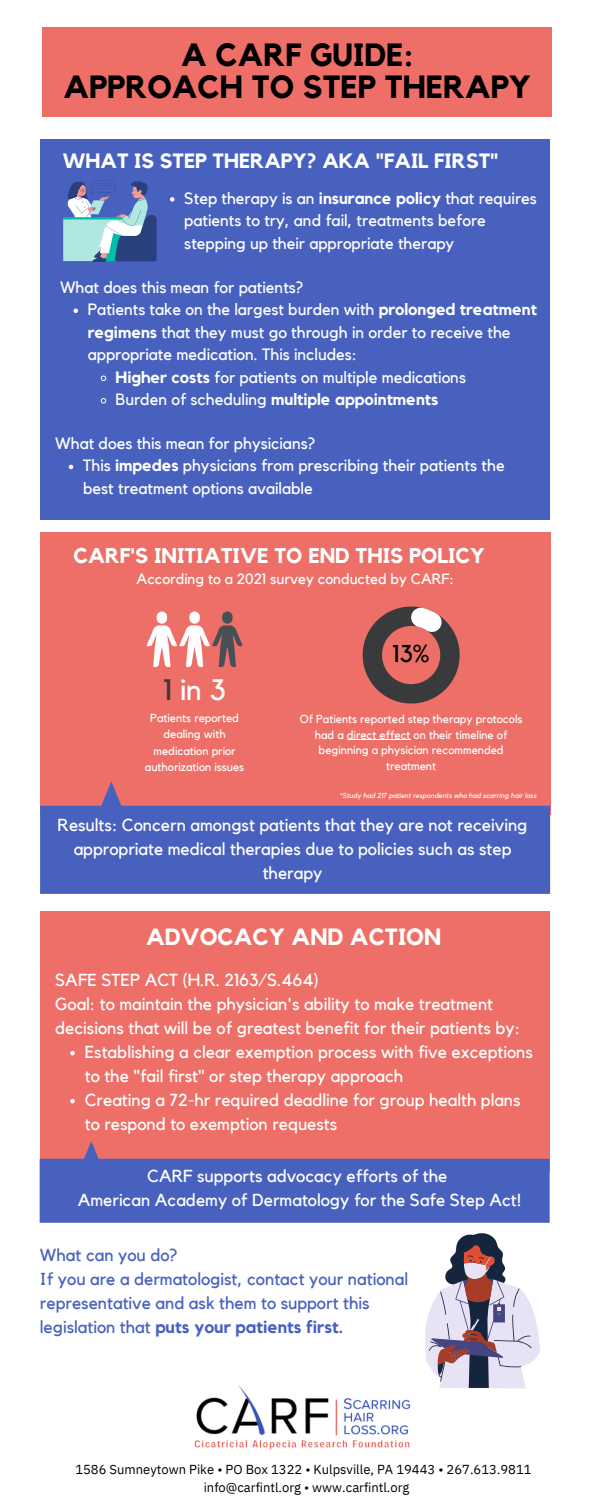
<style>
.page{position:relative;width:600px;height:1500px;background:#fff}
.page>*{position:absolute;margin:0;border:0;box-sizing:border-box;transform-origin:0 0}
.t1{font:700 32px "Kollektif";color:#000}
.t2{font:29.5px "Kollektif";color:#fff}
.t3{font:24.2px "Kollektif";color:#000}
.t4{font:700 23.4px "Kollektif";color:#fff}
.t5{font:700 21.2px "Kollektif";color:#fff}
.t6{font:700 20.6px "Kollektif";color:#fff}
.t7{font:17.4px/24.3px "Kollektif";color:#fff;text-align:center}
.t8{font:17.3px/24px "Kollektif";color:#fff}
.t9{font:17.3px/24px "Kollektif";color:#4861bf}
.t10{font:16.3px/22.5px "Kollektif";color:#fff}
.t11{font:700 16.3px "Kollektif";color:#fff}
.t12{font:14.8px "Kollektif";color:#fff}
.t13{font:13px/18px "IBM Plex Sans";color:#000;text-align:center}
.t14{font:11.7px/16.3px "Kollektif";color:#fff;text-align:center}
.t15{font:11.6px/15.8px "Kollektif";color:#fff;text-align:center}
.t16{font:italic 7.2px "Kollektif";color:#fff}
.s1{font-weight:700}
.s2{font-weight:400}
.s3{color:#393a3b}
</style>
<div class="page">
<div style="left:42px;top:27px;width:510px;height:90px;background:#ed6f67"></div>
<div style="left:40px;top:139px;width:510px;height:381px;background:#4861bf"></div>
<div style="left:40px;top:911px;width:510px;height:261px;background:#ed6f67"></div>
<div style="left:40px;top:532px;width:510px;height:283px;background:#ed6f67"></div>
<svg style="left:40px;top:781px;width:510px;height:113px;fill:#4861bf"></svg>
<img style="left:194px;top:1385px;width:217px;height:65px">
<svg style="left:147px;top:612px;width:96px;height:55px"></svg>
<svg style="left:363px;top:607px;width:97px;height:97px"></svg>
<svg style="left:40px;top:1141px;width:510px;height:82px;fill:#4861bf"></svg>
<svg style="left:425px;top:1233px;width:115px;height:156px"></svg>
<svg style="left:63px;top:180px;width:94px;height:82px"></svg>
<svg style="left:170px;top:197px;width:5px;height:5px"></svg>
<svg style="left:74px;top:309px;width:4px;height:4px"></svg>
<svg style="left:100px;top:375px;width:7px;height:6px"></svg>
<svg style="left:100px;top:398px;width:7px;height:6px"></svg>
<svg style="left:69px;top:465px;width:4px;height:4px"></svg>
<hr style="left:347px;top:739px;width:64px;height:1px;background:#fff">
<svg style="left:70px;top:1051px;width:5px;height:4px"></svg>
<svg style="left:70px;top:1099px;width:5px;height:4px"></svg>
<p class="t1" style="left:181px;top:41px;width:234px">A CARF GUIDE:</p>
<p class="t1" style="left:63px;top:72px;width:469px">APPROACH TO STEP THERAPY</p>
<p class="t6" style="left:63px;top:152px;width:437px">WHAT IS STEP THERAPY? AKA "FAIL FIRST"</p>
<p class="t10" style="left:184px;top:188px;width:354px">Step therapy is an <span class="s1">insurance policy</span> that requires patients to try, and fail, treatments before stepping up their appropriate therapy</p>
<p class="t10" style="left:60px;top:276px;width:245px">What does this mean for patients?</p>
<p class="t10" style="left:88px;top:299px;width:451px">Patients take on the largest burden with <span class="s1">prolonged treatment regimens</span> that they must go through in order to receive the appropriate medication. This includes:</p>
<p class="t10" style="left:116px;top:366px;width:352px"><span class="s1">Higher costs</span> for patients on multiple medications</p>
<p class="t11" style="left:116px;top:392px;width:324px"><span class="s2">Burden of scheduling</span> multiple appointments</p>
<p class="t10" style="left:55px;top:433px;width:262px">What does this mean for physicians?</p>
<p class="t10" style="left:83px;top:455px;width:423px">This <span class="s1">impedes</span> physicians from prescribing their patients the best treatment options available</p>
<p class="t5" style="left:73px;top:546px;width:413px">CARF'S INITIATIVE TO END THIS POLICY</p>
<p class="t12" style="left:137px;top:572px;width:319px">According to a 2021 survey conducted by CARF:</p>
<p class="t3" style="left:393px;top:643px;width:39px">13%</p>
<p class="t2" style="left:164px;top:676px;width:64px"><span class="s3">1</span>in3</p>
<p class="t14" style="left:145px;top:710px;width:101px">Patients reported dealing with medication prior authorization issues</p>
<p class="t15" style="left:300px;top:712px;width:224px">Of Patients reported step therapy protocols had a direct effect on their timeline of beginning a physician recommended treatment</p>
<p class="t16" style="left:340px;top:792px;width:198px">*Study had 217 patient respondents who had scarring hair loss</p>
<p class="t7" style="left:58px;top:813px;width:471px">Results: Concern amongst patients that they are not receiving appropriate medical therapies due to policies such as step therapy</p>
<p class="t4" style="left:146px;top:926px;width:297px">ADVOCACY AND ACTION</p>
<p class="t8" style="left:55px;top:968px;width:265px">SAFE STEP ACT (H.R. 2163/S.464)</p>
<p class="t8" style="left:55px;top:992px;width:466px">Goal: to maintain the physician's ability to make treatment decisions that will be of greatest benefit for their patients by:</p>
<p class="t8" style="left:85px;top:1040px;width:450px">Establishing a clear exemption process with five exceptions to the "fail first" or step therapy approach</p>
<p class="t8" style="left:85px;top:1088px;width:437px">Creating a 72-hr required deadline for group health plans to respond to exemption requests</p>
<p class="t7" style="left:147px;top:1164px;width:302px">CARF supports advocacy efforts of the</p>
<p class="t7" style="left:78px;top:1189px;width:445px">American Academy of Dermatology for the Safe Step Act!</p>
<p class="t9" style="left:40px;top:1244px;width:139px">What can you do?</p>
<p class="t9" style="left:40px;top:1268px;width:370px">If you are a dermatologist, contact your national representative and ask them to support this legislation that <span class="s1">puts your patients first.</span></p>
<p class="t13" style="left:75px;top:1460px;width:458px">1586 Sumneytown Pike • PO Box 1322 • Kulpsville, PA 19443 • 267.613.9811 info@carfintl.org • www.carfintl.org</p>
</div>
